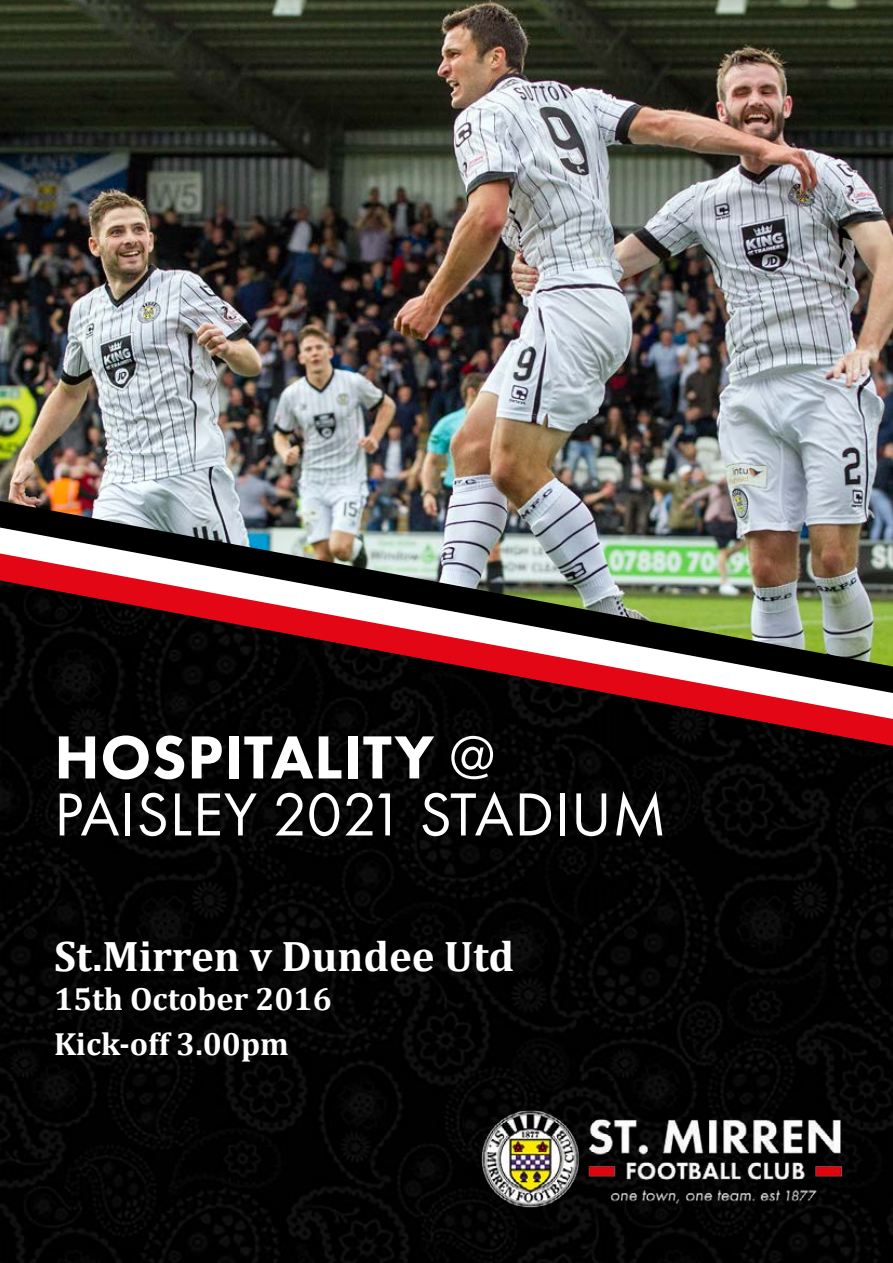
<style>
.page{position:relative;width:893px;height:1263px;background:#fff}
.page>*{position:absolute;margin:0;border:0;box-sizing:border-box;transform-origin:0 0}
.t1{font:63px/57px "Futura PT";letter-spacing:.01em;color:#fff}
.t2{font:700 42.9px "Cambria";color:#fff}
.t3{font:700 32.25px/45.2px "Cambria";color:#fff}
.s1{font-weight:800}
</style>
<div class="page">
<img style="left:0;top:746px;width:893px;height:517px">
<svg style="left:0;top:719px;width:893px;height:27px;background:#150305"></svg>
<img style="left:0;top:0;width:893px;height:501px">
<svg style="left:0;top:693px;width:893px;height:26px;background:#3b171a"></svg>
<img style="left:0;top:501px;width:893px;height:192px">
<img style="left:480px;top:1109px;width:384px;height:100px">
<p class="t1" style="left:54px;top:729px;width:614px"><span class="s1">HOSPITALITY</span> @<br>PAISLEY 2021 STADIUM</p>
<p class="t2" style="left:54px;top:926px;width:461px">St.Mirren v Dundee Utd</p>
<p class="t3" style="left:54px;top:975px;width:279px">15th October 2016<br>Kick-off 3.00pm</p>
</div>
